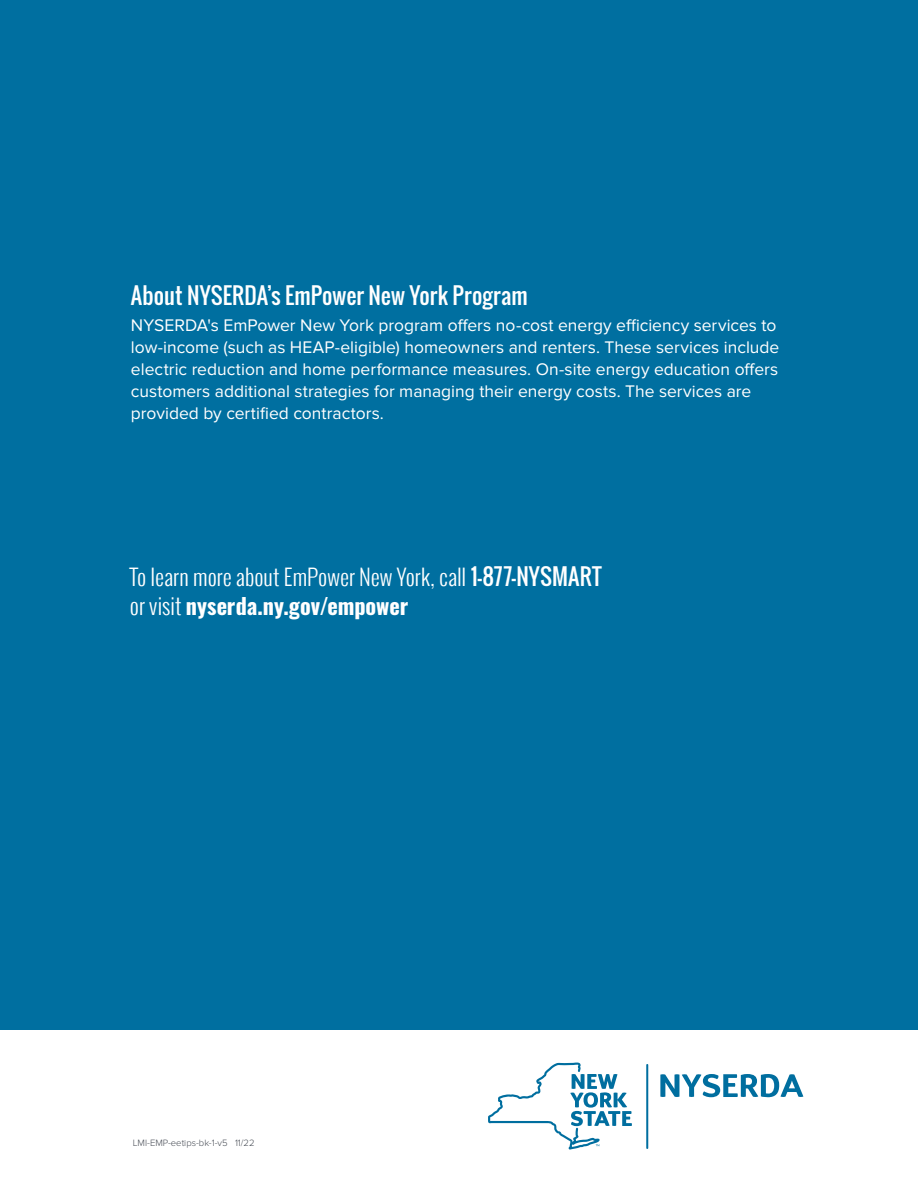
<style>
.page{position:relative;width:918px;height:1188px;background:#fff}
.page>*{position:absolute;margin:0;border:0;box-sizing:border-box;transform-origin:0 0}
.t1{font:300 22.2px/28.5px "Oswald";color:#fff}
.t2{font:22.2px "Oswald";letter-spacing:.005em;color:#fff}
.t3{font:17.4px/22.2px "Proxima Nova";color:#fff}
.t4{font:300 9.45px "Proxima Nova";color:#464b54}
.s1{font-weight:400}
.s2{font-weight:700}
</style>
<div class="page">
<div style="left:0;top:0;width:918px;height:1030px;background:#006fa0"></div>
<svg style="left:488px;top:1063px;width:144px;height:87px"></svg>
<svg style="left:660px;top:1074px;width:143px;height:23px"></svg>
<hr style="left:646px;top:1064px;width:2px;height:85px;background:#006e9f">
<p class="t2" style="left:131px;top:279px;width:398px">About NYSERDA’s EmPower New York Program</p>
<p class="t3" style="left:131px;top:314px;width:650px">NYSERDA's EmPower New York program offers no-cost energy efficiency services to low-income (such as HEAP-eligible) homeowners and renters. These services include electric reduction and home performance measures. On-site energy education offers customers additional strategies for managing their energy costs. The services are provided by certified contractors.</p>
<p class="t1" style="left:130px;top:562px;width:474px">To learn more about EmPower New York, call <span class="s1">1-877-NYSMART </span>or visit <span class="s2">nyserda.ny.gov/empower</span></p>
<p class="t4" style="left:133px;top:1137px;width:123px">LMI-EMP-eetips-bk-1-v5 11/22</p>
</div>
